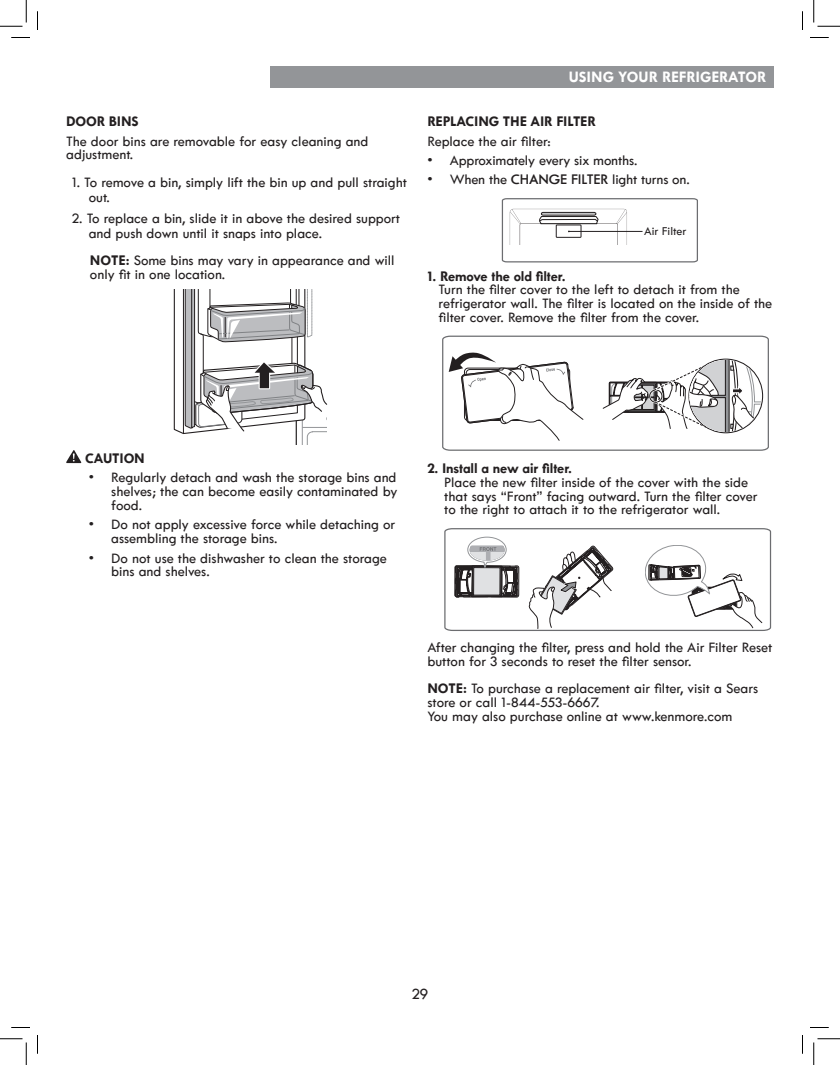
<style>
.page{position:relative;width:840px;height:1065px;background:#fff}
.page>*{position:absolute;margin:0;border:0;box-sizing:border-box;transform-origin:0 0}
.t1{font:16.25px "Tw Cen MT Boldfor Kenmore";color:#fff}
.t2{font:16.25px "Tw Cen MT Mediumfor Kenmore";color:#231f20}
.t3{font:15px/13.8px "Tw Cen MT Mediumfor Kenmore";color:#231f20}
.t4{font:15px "Tw Cen MT Boldfor Kenmore";letter-spacing:-.01em;color:#231f20}
.t5{font:12.5px "Tw Cen MT Mediumfor Kenmore";color:#231f20}
.s1{font-family:"Tw Cen MT Boldfor Kenmore"}
.s2{font-family:"Tw Cen MT Semiboldfor Kenmore"}
</style>
<div class="page">
<svg style="left:174px;top:289px;width:154px;height:156px"></svg>
<svg style="left:66px;top:450px;width:15px;height:13px"></svg>
<svg style="left:501px;top:198px;width:197px;height:65px"></svg>
<svg style="left:442px;top:335px;width:327px;height:116px"></svg>
<svg style="left:444px;top:528px;width:328px;height:103px"></svg>
<div style="left:270px;top:66px;width:504px;height:22px;background:#939598"></div>
<svg style="left:11px;top:37px;width:19px;height:1px"></svg>
<svg style="left:810px;top:37px;width:19px;height:1px"></svg>
<svg style="left:11px;top:1027px;width:19px;height:1px"></svg>
<svg style="left:810px;top:1027px;width:19px;height:1px"></svg>
<svg style="left:37px;top:11px;width:1px;height:19px"></svg>
<svg style="left:37px;top:1035px;width:1px;height:19px"></svg>
<svg style="left:802px;top:11px;width:1px;height:19px"></svg>
<svg style="left:802px;top:1035px;width:1px;height:19px"></svg>
<svg style="left:0;top:0;width:27px;height:27px"></svg>
<svg style="left:0;top:1039px;width:27px;height:26px"></svg>
<svg style="left:814px;top:0;width:26px;height:27px"></svg>
<svg style="left:814px;top:1039px;width:26px;height:26px"></svg>
<p class="t4" style="left:66px;top:113px;width:74px">DOOR BINS</p>
<p class="t3" style="left:66px;top:134px;width:304px">The door bins are removable for easy cleaning and adjustment.</p>
<p class="t3" style="left:89px;top:175px;width:320px;line-height:15px;text-indent:-17px">1. To remove a bin, simply lift the bin up and pull straight out.</p>
<p class="t3" style="left:89px;top:211px;width:313px;line-height:15px;text-indent:-17px">2. To replace a bin, slide it in above the desired support and push down until it snaps into place.</p>
<p class="t3" style="left:90px;top:254px;width:306px"><span class="s1">NOTE:</span> Some bins may vary in appearance and will only fit in one location.</p>
<p class="t1" style="left:569px;top:68px;width:199px">USING YOUR REFRIGERATOR</p>
<p class="t4" style="left:427px;top:113px;width:170px">REPLACING THE AIR FILTER</p>
<p class="t3" style="left:427px;top:134px;width:125px">Replace the air filter:</p>
<p class="t3" style="left:427px;top:154px;width:211px">• Approximately every six months.</p>
<p class="t3" style="left:427px;top:173px;width:264px">• When the <span class="s2">CHANGE FILTER</span> light turns on.</p>
<p class="t5" style="left:644px;top:225px;width:44px">Air Filter</p>
<p class="t4" style="left:427px;top:268px;width:140px">1. Remove the old filter.</p>
<p class="t3" style="left:439px;top:283px;width:335px">Turn the filter cover to the left to detach it from the refrigerator wall. The filter is located on the inside of the filter cover. Remove the filter from the cover.</p>
<p class="t4" style="left:85px;top:450px;width:61px">CAUTION</p>
<p class="t3" style="left:111px;top:471px;width:288px;text-align:justify;text-indent:-22px">• Regularly detach and wash the storage bins and shelves; the can become easily contaminated by food.</p>
<p class="t3" style="left:111px;top:518px;width:285px;text-indent:-22px">• Do not apply excessive force while detaching or assembling the storage bins.</p>
<p class="t3" style="left:111px;top:551px;width:277px;text-indent:-22px">• Do not use the dishwasher to clean the storage bins and shelves.</p>
<p class="t4" style="left:427px;top:460px;width:146px">2. Install a new air filter.</p>
<p class="t3" style="left:444px;top:475px;width:315px">Place the new filter inside of the cover with the side that says “Front” facing outward. Turn the filter cover to the right to attach it to the refrigerator wall.</p>
<p class="t3" style="left:427px;top:640px;width:347px">After changing the filter, press and hold the Air Filter Reset button for 3 seconds to reset the filter sensor.</p>
<p class="t3" style="left:427px;top:682px;width:332px"><span class="s1">NOTE:</span> To purchase a replacement air filter, visit a Sears store or call 1-844-553-6667.<br>You may also purchase online at www.kenmore.com</p>
<p class="t2" style="left:412px;top:985px;width:18px">29</p>
</div>
